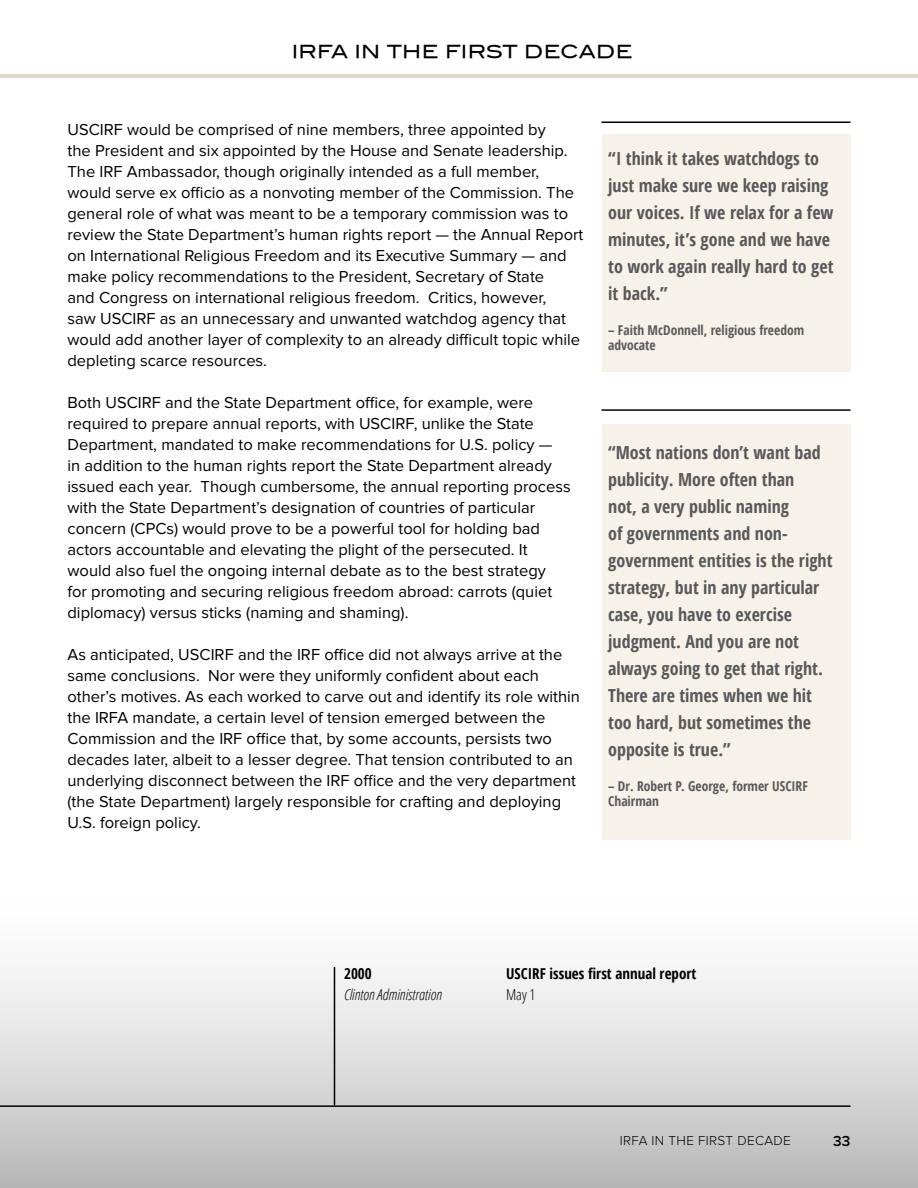
<style>
.page{position:relative;width:918px;height:1188px;background:#fff}
.page>*{position:absolute;margin:0;border:0;box-sizing:border-box;transform-origin:0 0}
.t1{font:700 condensed 18px/27px "Open Sans";color:#58595b}
.t2{font:18px "Blair Md ITCTT Medium";letter-spacing:.015em;color:#000}
.t3{font:16.5px/21px "Proxima Nova";color:#000}
.t4{font:700 condensed 15px "Open Sans";color:#000}
.t5{font:italic 300 condensed 15px "Open Sans";color:#000}
.t6{font:300 condensed 15px "Open Sans";color:#000}
.t7{font:600 15px "Proxima Nova";color:#000}
.t8{font:700 condensed 13.5px/15px "Open Sans";color:#5a5b5d}
.t9{font:700 condensed 13.5px/15px "Open Sans";color:#58595b}
.t10{font:300 13.5px "Proxima Nova";letter-spacing:.025em;color:#000}
</style>
<div class="page">
<svg style="left:0;top:967px;width:918px;height:221px"></svg>
<hr style="left:0;top:75px;width:918px;height:3px;background:#e1d6c9">
<div style="left:602px;top:425px;width:248px;height:415px;background:#f6f1e9"></div>
<hr style="left:602px;top:122px;width:248px;height:1px;background:#000">
<div style="left:602px;top:134px;width:248px;height:238px;background:#f6f1e9"></div>
<hr style="left:602px;top:409px;width:248px;height:2px;background:#000">
<hr style="left:334px;top:967px;width:1px;height:138px;background:#000">
<p class="t2" style="left:292px;top:41px;width:343px">IRFA IN THE FIRST DECADE</p>
<p class="t3" style="left:68px;top:119px;width:517px">USCIRF would be comprised of nine members, three appointed by<br>the President and six appointed by the House and Senate leadership.<br>The IRF Ambassador, though originally intended as a full member, would serve ex officio as a nonvoting member of the Commission. The general role of what was meant to be a temporary commission was to review the State Department’s human rights report — the Annual Report on International Religious Freedom and its Executive Summary — and make policy recommendations to the President, Secretary of State<br>and Congress on international religious freedom. Critics, however,<br>saw USCIRF as an unnecessary and unwanted watchdog agency that would add another layer of complexity to an already difficult topic while depleting scarce resources.</p>
<p class="t3" style="left:68px;top:392px;width:505px">Both USCIRF and the State Department office, for example, were required to prepare annual reports, with USCIRF, unlike the State Department, mandated to make recommendations for U.S. policy —<br>in addition to the human rights report the State Department already issued each year. Though cumbersome, the annual reporting process with the State Department’s designation of countries of particular concern (CPCs) would prove to be a powerful tool for holding bad actors accountable and elevating the plight of the persecuted. It would also fuel the ongoing internal debate as to the best strategy<br>for promoting and securing religious freedom abroad: carrots (quiet diplomacy) versus sticks (naming and shaming).</p>
<p class="t3" style="left:68px;top:644px;width:514px">As anticipated, USCIRF and the IRF office did not always arrive at the same conclusions. Nor were they uniformly confident about each other’s motives. As each worked to carve out and identify its role within the IRFA mandate, a certain level of tension emerged between the Commission and the IRF office that, by some accounts, persists two decades later, albeit to a lesser degree. That tension contributed to an underlying disconnect between the IRF office and the very department (the State Department) largely responsible for crafting and deploying U.S. foreign policy.</p>
<p class="t1" style="left:608px;top:144px;width:227px">“I think it takes watchdogs to just make sure we keep raising our voices. If we relax for a few minutes, it’s gone and we have to work again really hard to get it back.”</p>
<p class="t8" style="left:608px;top:322px;width:197px">– Faith McDonnell, religious freedom advocate</p>
<p class="t1" style="left:608px;top:438px;width:226px">“Most nations don’t want bad publicity. More often than<br>not, a very public naming<br>of governments and non&shy;government entities is the right strategy, but in any particular case, you have to exercise judgment. And you are not always going to get that right.<br>There are times when we hit too hard, but sometimes the opposite is true.”</p>
<p class="t9" style="left:608px;top:778px;width:201px">– Dr. Robert P. George, former USCIRF<br>Chairman</p>
<p class="t4" style="left:344px;top:963px;width:29px">2000</p>
<p class="t4" style="left:506px;top:963px;width:192px">USCIRF issues first annual report</p>
<p class="t5" style="left:344px;top:985px;width:99px">Clinton Administration</p>
<p class="t6" style="left:506px;top:985px;width:31px">May 1</p>
<p class="t10" style="left:620px;top:1132px;width:173px">IRFA IN THE FIRST DECADE</p>
<p class="t7" style="left:833px;top:1132px;width:19px">33</p>
</div>
